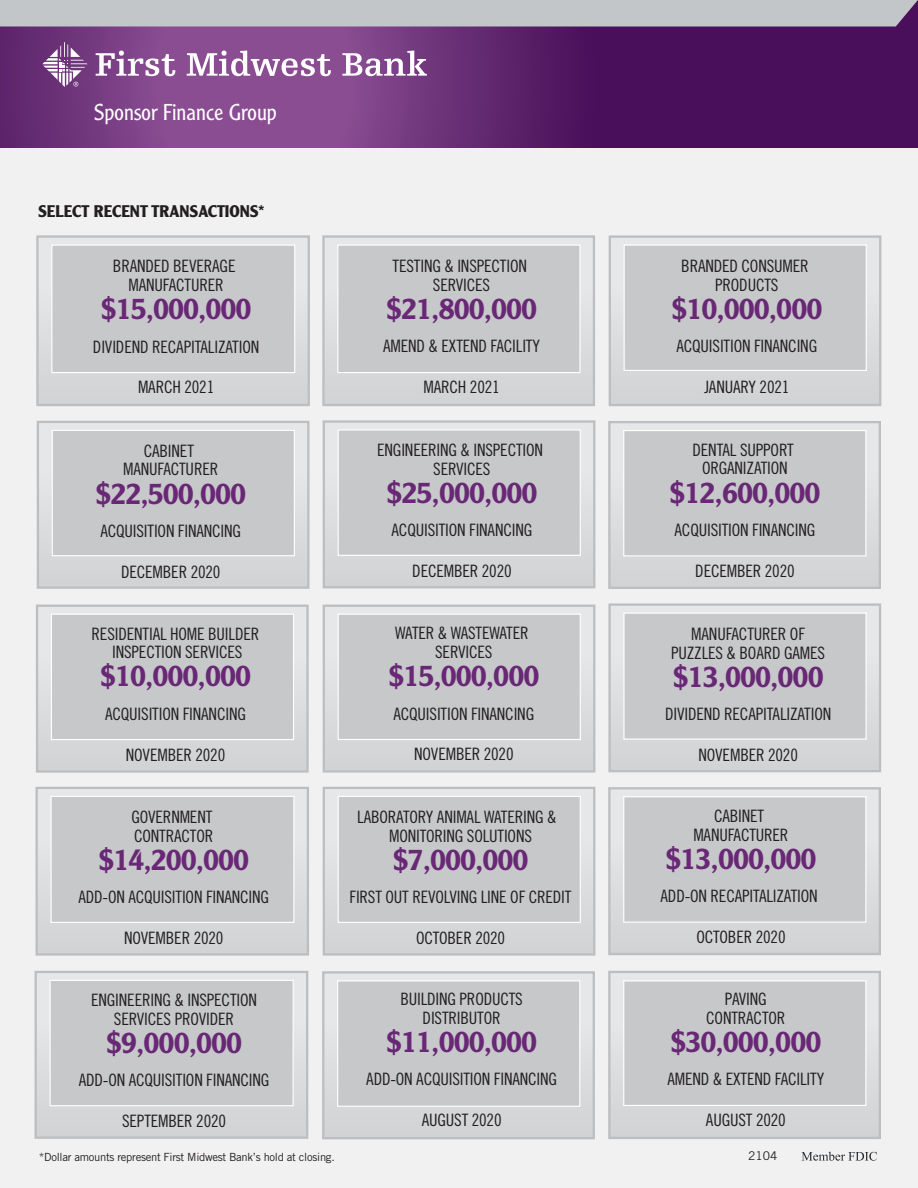
<style>
.page{position:relative;width:918px;height:1188px;background:#fff}
.page>*{position:absolute;margin:0;border:0;box-sizing:border-box;transform-origin:0 0}
.t1{font:500 29.55px "Clearface Gothic LT Std";letter-spacing:-.01em;color:#692875}
.t2{font:300 22.5px "Clearface Gothic LT Std";color:#fff}
.t3{font:17.1px/18.8px "Trade Gothic LT Pro Cn 18";letter-spacing:-.01em;color:#231f20;text-align:center}
.t4{font:700 16.5px "Clearface Gothic LT Std";color:#231f20}
.t5{font:12px "Trade Gothic LT Pro";color:#231f20}
.t6{font:11.25px "Trade Gothic LT Pro";letter-spacing:-.025em;color:#231f20}
</style>
<div class="page">
<div style="left:0;top:140px;width:918px;height:1048px;background:#f1f1f2"></div>
<svg style="left:802px;top:1152px;width:75px;height:9px"></svg>
<svg style="left:0;top:26px;width:918px;height:122px;background:#632870"></svg>
<div style="left:0;top:0;width:918px;height:26px;background:#c2c6c9"></div>
<svg style="left:42px;top:42px;width:46px;height:45px;background:#8f6398"></svg>
<svg style="left:96px;top:51px;width:79px;height:25px"></svg>
<svg style="left:187px;top:51px;width:144px;height:25px"></svg>
<svg style="left:342px;top:51px;width:85px;height:25px"></svg>
<div style="left:610px;top:237px;width:270px;height:168px;background:linear-gradient(to bottom,#eaebec,#d2d4d5)"></div>
<div style="left:609px;top:235px;width:272px;height:171px;border:2px solid #bcbec0"></div>
<div style="left:624px;top:244px;width:243px;height:127px;background:#c7c8ca;border:1px solid #fff"></div>
<div style="left:37px;top:606px;width:271px;height:165px;background:linear-gradient(to bottom,#eaebec,#d2d4d5)"></div>
<div style="left:36px;top:605px;width:273px;height:168px;border:2px solid #bcbec0"></div>
<div style="left:51px;top:614px;width:243px;height:126px;background:#c7c8ca;border:1px solid #fff"></div>
<div style="left:324px;top:422px;width:270px;height:165px;background:linear-gradient(to bottom,#eaebec,#d2d3d5)"></div>
<div style="left:323px;top:420px;width:272px;height:168px;border:2px solid #bcbec0"></div>
<div style="left:338px;top:429px;width:243px;height:127px;background:#c7c8ca;border:1px solid #fff"></div>
<div style="left:38px;top:422px;width:270px;height:166px;background:linear-gradient(to right,#d8d9db,#d8d9db)"></div>
<div style="left:37px;top:421px;width:273px;height:168px;border:2px solid #bcbec0"></div>
<div style="left:52px;top:430px;width:243px;height:126px;background:#c7c8ca;border:1px solid #fff"></div>
<div style="left:610px;top:605px;width:270px;height:166px;background:linear-gradient(to bottom,#eaebec,#d2d4d5)"></div>
<div style="left:608px;top:603px;width:273px;height:169px;border:2px solid #bcbec0"></div>
<div style="left:623px;top:613px;width:244px;height:127px;background:#c7c8ca;border:1px solid #fff"></div>
<div style="left:324px;top:606px;width:270px;height:165px;background:linear-gradient(to bottom,#eaebec,#d2d4d5)"></div>
<div style="left:323px;top:605px;width:272px;height:168px;border:2px solid #bcbec0"></div>
<div style="left:338px;top:614px;width:243px;height:126px;background:#c7c8ca;border:1px solid #fff"></div>
<svg style="left:611px;top:424px;width:267px;height:162px"></svg>
<div style="left:608px;top:421px;width:273px;height:168px;border:2px solid #bcbec0"></div>
<div style="left:623px;top:430px;width:243px;height:126px;background:#c7c8ca;border:1px solid #fff"></div>
<div style="left:324px;top:788px;width:270px;height:166px;background:linear-gradient(to bottom,#eaebec,#d2d4d5)"></div>
<div style="left:323px;top:787px;width:272px;height:169px;border:2px solid #bcbec0"></div>
<div style="left:338px;top:796px;width:243px;height:127px;background:#c7c8ca;border:1px solid #fff"></div>
<div style="left:37px;top:788px;width:271px;height:166px;background:linear-gradient(to bottom,#eaebec,#d2d4d5)"></div>
<div style="left:35px;top:787px;width:274px;height:169px;border:2px solid #bcbec0"></div>
<div style="left:50px;top:796px;width:244px;height:127px;background:#c7c8ca;border:1px solid #fff"></div>
<div style="left:323px;top:237px;width:271px;height:168px;background:linear-gradient(to bottom,#eaebec,#d2d4d5)"></div>
<div style="left:322px;top:235px;width:273px;height:171px;border:2px solid #bcbec0"></div>
<div style="left:337px;top:245px;width:244px;height:128px;background:#c7c8ca;border:1px solid #fff"></div>
<div style="left:37px;top:237px;width:272px;height:168px;background:linear-gradient(to bottom,#ebeced,#d3d4d6)"></div>
<div style="left:36px;top:235px;width:274px;height:171px;border:2px solid #bcbec0"></div>
<div style="left:51px;top:245px;width:244px;height:128px;background:#c7c8ca;border:1px solid #fff"></div>
<div style="left:609px;top:972px;width:271px;height:166px;background:linear-gradient(to bottom,#eaebec,#d2d4d5)"></div>
<div style="left:608px;top:971px;width:273px;height:168px;border:2px solid #bcbec0"></div>
<div style="left:623px;top:980px;width:243px;height:126px;background:#c7c8ca;border:1px solid #fff"></div>
<div style="left:323px;top:972px;width:271px;height:166px;background:linear-gradient(to bottom,#eaebec,#d2d4d5)"></div>
<div style="left:322px;top:971px;width:273px;height:168px;border:2px solid #bcbec0"></div>
<div style="left:337px;top:980px;width:243px;height:127px;background:#c7c8ca;border:1px solid #fff"></div>
<div style="left:36px;top:972px;width:271px;height:166px;background:linear-gradient(to right,#d8d9db,#d8d9db)"></div>
<div style="left:35px;top:971px;width:273px;height:168px;border:2px solid #bcbec0"></div>
<div style="left:50px;top:980px;width:244px;height:126px;background:#c7c8ca;border:1px solid #fff"></div>
<div style="left:609px;top:788px;width:271px;height:166px;background:linear-gradient(to bottom,#eaebec,#d2d4d5)"></div>
<div style="left:608px;top:787px;width:273px;height:168px;border:2px solid #bcbec0"></div>
<div style="left:623px;top:796px;width:243px;height:127px;background:#c7c8ca;border:1px solid #fff"></div>
<h2 class="t2" style="left:94px;top:99px;width:184px">Sponsor Finance Group</h2>
<p class="t4" style="left:38px;top:202px;width:228px">SELECT RECENT TRANSACTIONS*</p>
<p class="t3" style="left:113px;top:257px;width:124px">BRANDED BEVERAGE<br>MANUFACTURER</p>
<p class="t3" style="left:393px;top:257px;width:136px">TESTING &amp; INSPECTION<br>SERVICES</p>
<p class="t3" style="left:681px;top:256px;width:129px">BRANDED CONSUMER<br>PRODUCTS</p>
<h1 class="t1" style="left:101px;top:291px;width:152px">$15,000,000</h1>
<h1 class="t1" style="left:387px;top:290px;width:152px">$21,800,000</h1>
<h1 class="t1" style="left:672px;top:290px;width:152px">$10,000,000</h1>
<p class="t3" style="left:93px;top:337px;width:168px">DIVIDEND RECAPITALIZATION</p>
<p class="t3" style="left:138px;top:378px;width:78px">MARCH 2021</p>
<p class="t3" style="left:383px;top:337px;width:158px">AMEND &amp; EXTEND FACILITY</p>
<p class="t3" style="left:424px;top:378px;width:78px">MARCH 2021</p>
<p class="t3" style="left:676px;top:336px;width:142px">ACQUISITION FINANCING</p>
<p class="t3" style="left:704px;top:377px;width:87px">JANUARY 2021</p>
<p class="t3" style="left:123px;top:441px;width:97px">CABINET<br>MANUFACTURER</p>
<p class="t3" style="left:377px;top:440px;width:167px">ENGINEERING &amp; INSPECTION<br>SERVICES</p>
<p class="t3" style="left:693px;top:440px;width:103px">DENTAL SUPPORT<br>ORGANIZATION</p>
<h1 class="t1" style="left:96px;top:475px;width:152px">$22,500,000</h1>
<h1 class="t1" style="left:387px;top:474px;width:152px">$25,000,000</h1>
<h1 class="t1" style="left:670px;top:474px;width:152px">$12,600,000</h1>
<p class="t3" style="left:100px;top:521px;width:142px">ACQUISITION FINANCING</p>
<p class="t3" style="left:121px;top:562px;width:101px">DECEMBER 2020</p>
<p class="t3" style="left:392px;top:521px;width:142px">ACQUISITION FINANCING</p>
<p class="t3" style="left:412px;top:561px;width:101px">DECEMBER 2020</p>
<p class="t3" style="left:675px;top:520px;width:142px">ACQUISITION FINANCING</p>
<p class="t3" style="left:695px;top:561px;width:101px">DECEMBER 2020</p>
<p class="t3" style="left:92px;top:624px;width:169px">RESIDENTIAL HOME BUILDER<br>INSPECTION SERVICES</p>
<p class="t3" style="left:395px;top:624px;width:135px">WATER &amp; WASTEWATER<br>SERVICES</p>
<p class="t3" style="left:671px;top:624px;width:156px">MANUFACTURER OF<br>PUZZLES &amp; BOARD GAMES</p>
<h1 class="t1" style="left:100px;top:658px;width:152px">$10,000,000</h1>
<h1 class="t1" style="left:389px;top:658px;width:152px">$15,000,000</h1>
<h1 class="t1" style="left:673px;top:658px;width:152px">$13,000,000</h1>
<p class="t3" style="left:105px;top:704px;width:142px">ACQUISITION FINANCING</p>
<p class="t3" style="left:126px;top:745px;width:101px">NOVEMBER 2020</p>
<p class="t3" style="left:393px;top:704px;width:142px">ACQUISITION FINANCING</p>
<p class="t3" style="left:414px;top:745px;width:101px">NOVEMBER 2020</p>
<p class="t3" style="left:665px;top:704px;width:168px">DIVIDEND RECAPITALIZATION</p>
<p class="t3" style="left:699px;top:745px;width:101px">NOVEMBER 2020</p>
<p class="t3" style="left:131px;top:807px;width:83px;text-align:left">GOVERNMENT<br>CONTRACTOR</p>
<p class="t3" style="left:357px;top:808px;width:201px">LABORATORY ANIMAL WATERING &amp;<br>MONITORING SOLUTIONS</p>
<p class="t3" style="left:693px;top:807px;width:97px">CABINET<br>MANUFACTURER</p>
<h1 class="t1" style="left:99px;top:841px;width:152px">$14,200,000</h1>
<h1 class="t1" style="left:393px;top:841px;width:137px">$7,000,000</h1>
<h1 class="t1" style="left:666px;top:840px;width:152px">$13,000,000</h1>
<p class="t3" style="left:78px;top:887px;width:192px">ADD-ON ACQUISITION FINANCING</p>
<p class="t3" style="left:124px;top:928px;width:101px">NOVEMBER 2020</p>
<p class="t3" style="left:350px;top:887px;width:224px">FIRST OUT REVOLVING LINE OF CREDIT</p>
<p class="t3" style="left:416px;top:929px;width:91px">OCTOBER 2020</p>
<p class="t3" style="left:661px;top:886px;width:159px">ADD-ON RECAPITALIZATION</p>
<p class="t3" style="left:696px;top:928px;width:91px">OCTOBER 2020</p>
<p class="t3" style="left:91px;top:990px;width:167px">ENGINEERING &amp; INSPECTION<br>SERVICES PROVIDER</p>
<p class="t3" style="left:400px;top:990px;width:124px">BUILDING PRODUCTS<br>DISTRIBUTOR</p>
<p class="t3" style="left:706px;top:989px;width:81px">PAVING<br>CONTRACTOR</p>
<h1 class="t1" style="left:107px;top:1024px;width:137px">$9,000,000</h1>
<h1 class="t1" style="left:387px;top:1023px;width:152px">$11,000,000</h1>
<h1 class="t1" style="left:671px;top:1023px;width:152px">$30,000,000</h1>
<p class="t3" style="left:79px;top:1071px;width:192px">ADD-ON ACQUISITION FINANCING</p>
<p class="t3" style="left:122px;top:1111px;width:105px">SEPTEMBER 2020</p>
<p class="t3" style="left:366px;top:1070px;width:192px">ADD-ON ACQUISITION FINANCING</p>
<p class="t3" style="left:422px;top:1111px;width:81px">AUGUST 2020</p>
<p class="t3" style="left:667px;top:1070px;width:158px">AMEND &amp; EXTEND FACILITY</p>
<p class="t3" style="left:706px;top:1110px;width:81px">AUGUST 2020</p>
<p class="t6" style="left:39px;top:1150px;width:297px">*Dollar amounts represent First Midwest Bank’s hold at closing.</p>
<p class="t5" style="left:748px;top:1149px;width:31px">2104</p>
</div>
